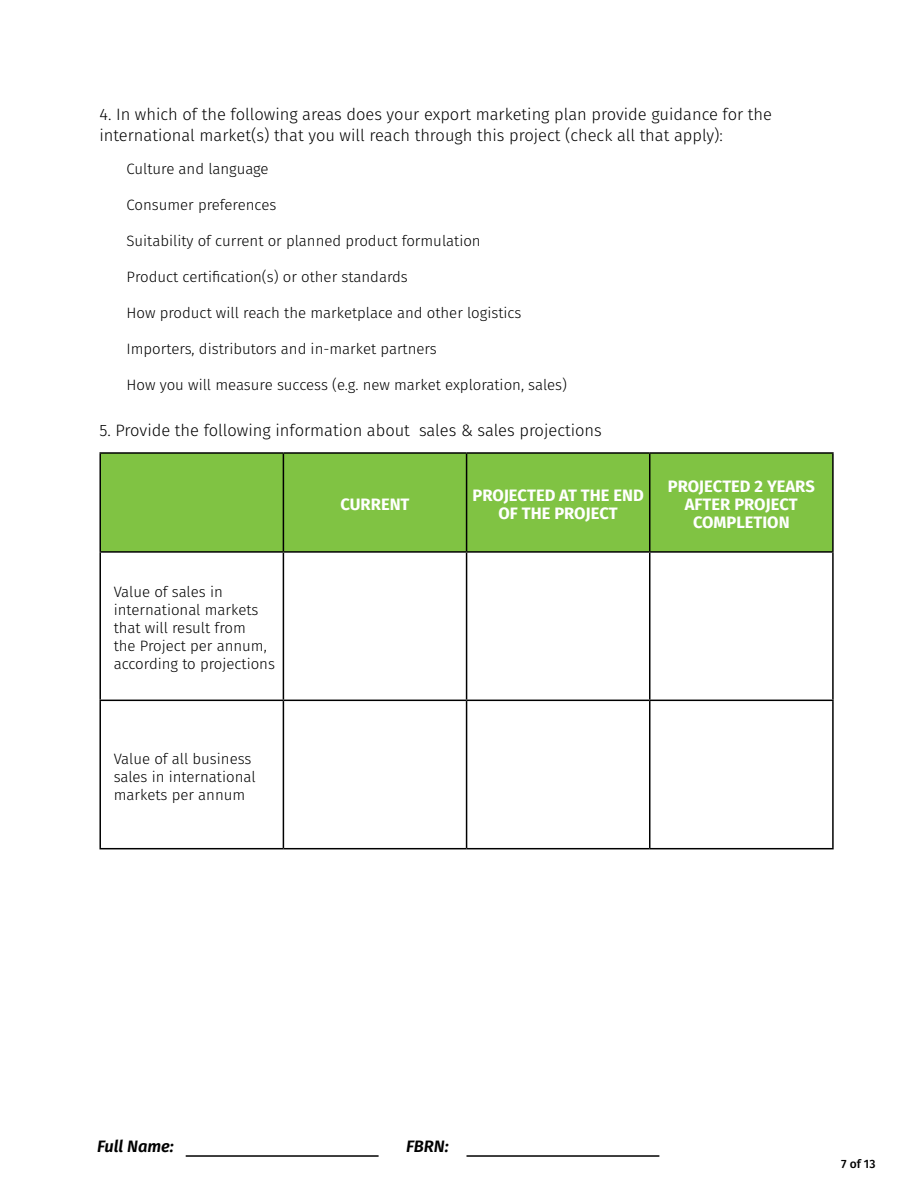
<style>
.page{position:relative;width:918px;height:1188px;background:#fff}
.page>*{position:absolute;margin:0;border:0;box-sizing:border-box;transform-origin:0 0}
.Questions{font:300 16.5px/21px "Fira Sans";color:#000}
.t1{font:700 16.5px/18px "Fira Sans";color:#fff;text-align:center}
.t2{font:italic 600 16.5px "Fira Sans";color:#000}
.Answers{font:300 15px "Fira Sans";color:#000}
.Table_copy{font:300 15px/18px "Fira Sans";color:#000}
.t3{font:500 12px "Fira Sans";color:#000}
</style>
<div class="page">
<div style="left:101px;top:454px;width:731px;height:97px;background:#80c343"></div>
<hr style="left:99px;top:452px;width:184px;height:2px;background:#000">
<hr style="left:99px;top:454px;width:2px;height:97px;background:#000">
<hr style="left:283px;top:452px;width:184px;height:2px;background:#000">
<hr style="left:283px;top:454px;width:1px;height:97px;background:#000">
<hr style="left:467px;top:452px;width:183px;height:2px;background:#000">
<hr style="left:466px;top:454px;width:1px;height:97px;background:#000">
<hr style="left:650px;top:452px;width:184px;height:2px;background:#000">
<hr style="left:649px;top:454px;width:1px;height:97px;background:#000">
<hr style="left:832px;top:454px;width:2px;height:97px;background:#000">
<hr style="left:99px;top:551px;width:184px;height:2px;background:#000">
<hr style="left:99px;top:553px;width:2px;height:147px;background:#000">
<hr style="left:283px;top:551px;width:184px;height:2px;background:#000">
<hr style="left:283px;top:553px;width:1px;height:147px;background:#000">
<hr style="left:467px;top:551px;width:183px;height:2px;background:#000">
<hr style="left:466px;top:553px;width:1px;height:147px;background:#000">
<hr style="left:650px;top:551px;width:184px;height:2px;background:#000">
<hr style="left:649px;top:553px;width:1px;height:147px;background:#000">
<hr style="left:832px;top:553px;width:2px;height:147px;background:#000">
<hr style="left:99px;top:700px;width:184px;height:1px;background:#000">
<hr style="left:99px;top:701px;width:2px;height:147px;background:#000">
<hr style="left:283px;top:700px;width:184px;height:1px;background:#000">
<hr style="left:283px;top:701px;width:1px;height:147px;background:#000">
<hr style="left:467px;top:700px;width:183px;height:1px;background:#000">
<hr style="left:466px;top:701px;width:1px;height:147px;background:#000">
<hr style="left:650px;top:700px;width:184px;height:1px;background:#000">
<hr style="left:649px;top:701px;width:1px;height:147px;background:#000">
<hr style="left:832px;top:701px;width:2px;height:147px;background:#000">
<hr style="left:99px;top:848px;width:184px;height:1px;background:#000">
<hr style="left:283px;top:848px;width:184px;height:1px;background:#000">
<hr style="left:467px;top:848px;width:183px;height:1px;background:#000">
<hr style="left:650px;top:848px;width:184px;height:1px;background:#000">
<hr style="left:186px;top:1155px;width:193px;height:2px;background:#000">
<hr style="left:466px;top:1155px;width:193px;height:2px;background:#000">
<p class="Questions" style="left:99px;top:103px;width:674px">4. In which of the following areas does your export marketing plan provide guidance for the international market(s) that you will reach through this project (check all that apply):</p>
<p class="Answers" style="left:127px;top:158px;width:144px">Culture and language</p>
<p class="Answers" style="left:127px;top:194px;width:151px">Consumer preferences</p>
<p class="Answers" style="left:127px;top:230px;width:356px">Suitability of current or planned product formulation</p>
<p class="Answers" style="left:127px;top:266px;width:283px">Product certification(s) or other standards</p>
<p class="Answers" style="left:127px;top:302px;width:397px">How product will reach the marketplace and other logistics</p>
<p class="Answers" style="left:127px;top:338px;width:312px">Importers, distributors and in-market partners</p>
<p class="Answers" style="left:127px;top:374px;width:442px">How you will measure success (e.g. new market exploration, sales)</p>
<p class="Questions" style="left:99px;top:420px;width:504px">5. Provide the following information about sales &amp; sales projections</p>
<p class="Table_copy" style="left:114px;top:583px;width:163px">Value of sales in international markets that will result from<br>the Project per annum, according to projections</p>
<p class="Table_copy" style="left:114px;top:749px;width:143px">Value of all business sales in international markets per annum</p>
<p class="t1" style="left:340px;top:495px;width:71px">CURRENT</p>
<p class="t1" style="left:473px;top:486px;width:173px">PROJECTED AT THE END<br>OF THE PROJECT</p>
<p class="t1" style="left:668px;top:477px;width:149px">PROJECTED 2 YEARS<br>AFTER PROJECT<br>COMPLETION</p>
<p class="t2" style="left:97px;top:1133px;width:78px">Full Name:</p>
<p class="t2" style="left:406px;top:1133px;width:44px">FBRN:</p>
<p class="t3" style="left:841px;top:1155px;width:36px">7 of 13</p>
</div>
